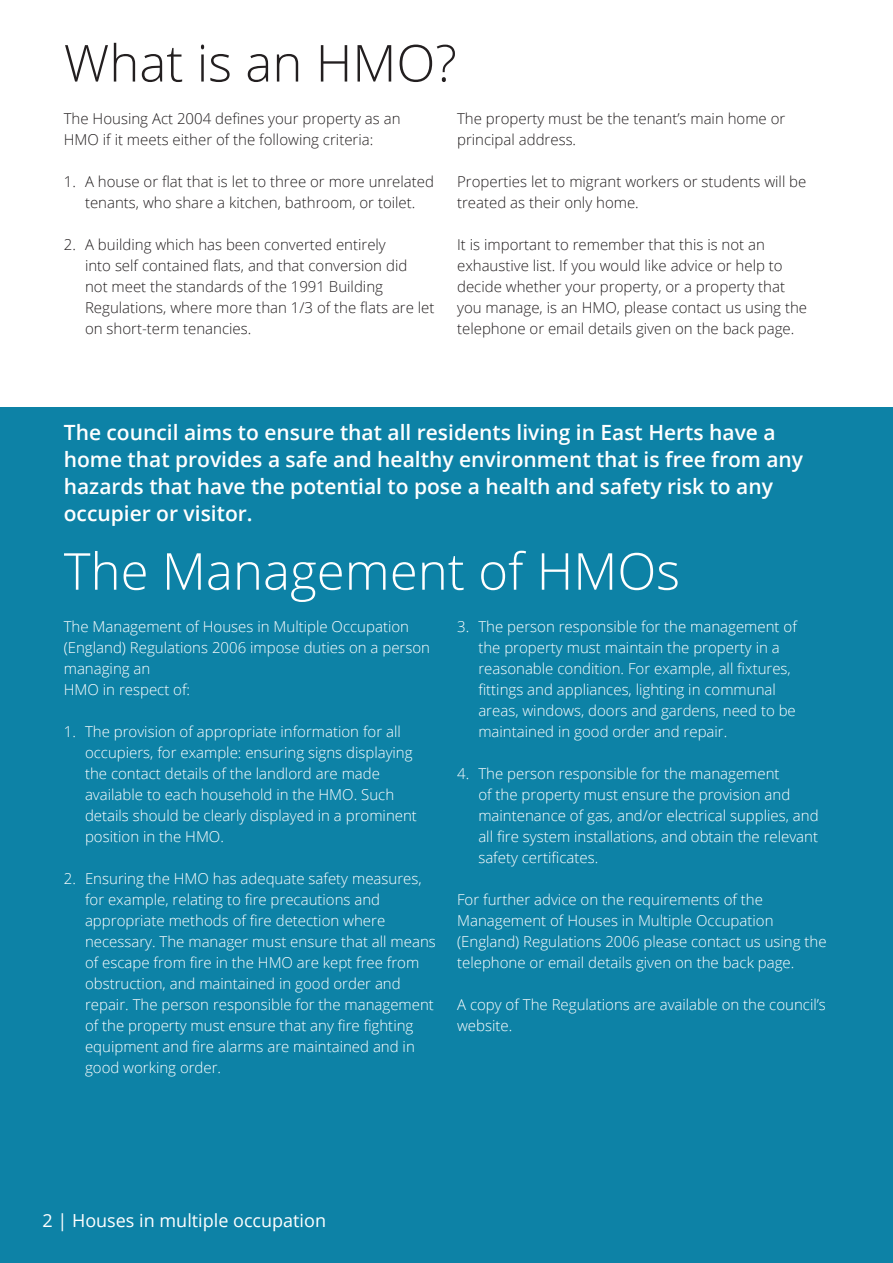
<style>
.page{position:relative;width:893px;height:1263px;background:#fff}
.page>*{position:absolute;margin:0;border:0;box-sizing:border-box;transform-origin:0 0}
.t1{font:300 51px "Open Sans";color:#fff}
.t2{font:300 51px "Open Sans";color:#231f20}
.t3{font:600 21px/27px "Open Sans";color:#fff}
.t4{font:18px "Open Sans";color:#fff}
.t5{font:300 15px/21px "Open Sans";color:#fff}
.t6{font:300 15px/21px "Open Sans";color:#231f20}
</style>
<div class="page">
<div style="left:0;top:407px;width:893px;height:856px;background:#0d82a6"></div>
<h1 class="t2" style="left:64px;top:28px;width:395px">What is an HMO?</h1>
<p class="t6" style="left:64px;top:108px;width:338px">The Housing Act 2004 defines your property as an<br>HMO if it meets either of the following criteria:</p>
<p class="t6" style="left:64px;top:171px;width:372px;text-align:center">1. A house or flat that is let to three or more unrelated tenants, who share a kitchen, bathroom, or toilet.</p>
<p class="t6" style="left:85px;top:234px;width:351px;text-indent:-21px">2. A building which has been converted entirely<br>into self contained flats, and that conversion did<br>not meet the standards of the 1991 Building Regulations, where more than 1/3 of the flats are let on short-term tenancies.</p>
<p class="t6" style="left:457px;top:107px;width:330px">The property must be the tenant’s main home or principal address.</p>
<p class="t6" style="left:457px;top:170px;width:351px">Properties let to migrant workers or students will be treated as their only home.</p>
<p class="t6" style="left:457px;top:233px;width:352px">It is important to remember that this is not an exhaustive list. If you would like advice or help to decide whether your property, or a property that you manage, is an HMO, please contact us using the telephone or email details given on the back page.</p>
<h2 class="t3" style="left:64px;top:419px;width:741px">The council aims to ensure that all residents living in East Herts have a home that provides a safe and healthy environment that is free from any hazards that have the potential to pose a health and safety risk to any occupier or visitor.</h2>
<h1 class="t1" style="left:64px;top:536px;width:618px">The Management of HMOs</h1>
<p class="t5" style="left:64px;top:615px;width:368px">The Management of Houses in Multiple Occupation (England) Regulations 2006 impose duties on a person managing an<br>HMO in respect of:</p>
<p class="t5" style="left:85px;top:720px;width:333px;text-indent:-21px">1. The provision of appropriate information for all occupiers, for example: ensuring signs displaying the contact details of the landlord are made available to each household in the HMO. Such details should be clearly displayed in a prominent position in the HMO.</p>
<p class="t5" style="left:85px;top:867px;width:352px;text-indent:-21px">2. Ensuring the HMO has adequate safety measures, for example, relating to fire precautions and appropriate methods of fire detection where necessary. The manager must ensure that all means of escape from fire in the HMO are kept free from obstruction, and maintained in good order and repair. The person responsible for the management of the property must ensure that any fire fighting equipment and fire alarms are maintained and in good working order.</p>
<p class="t5" style="left:478px;top:615px;width:320px;text-indent:-21px">3. The person responsible for the management of the property must maintain the property in a reasonable condition. For example, all fixtures, fittings and appliances, lighting in communal areas, windows, doors and gardens, need to be maintained in good order and repair.</p>
<p class="t5" style="left:478px;top:762px;width:342px;text-indent:-21px">4. The person responsible for the management<br>of the property must ensure the provision and maintenance of gas, and/or electrical supplies, and all fire system installations, and obtain the relevant safety certificates.</p>
<p class="t5" style="left:457px;top:888px;width:371px">For further advice on the requirements of the Management of Houses in Multiple Occupation (England) Regulations 2006 please contact us using the telephone or email details given on the back page.</p>
<p class="t5" style="left:457px;top:993px;width:370px">A copy of The Regulations are available on the council’s website.</p>
<p class="t4" style="left:43px;top:1208px;width:285px">2 | Houses in multiple occupation</p>
</div>
